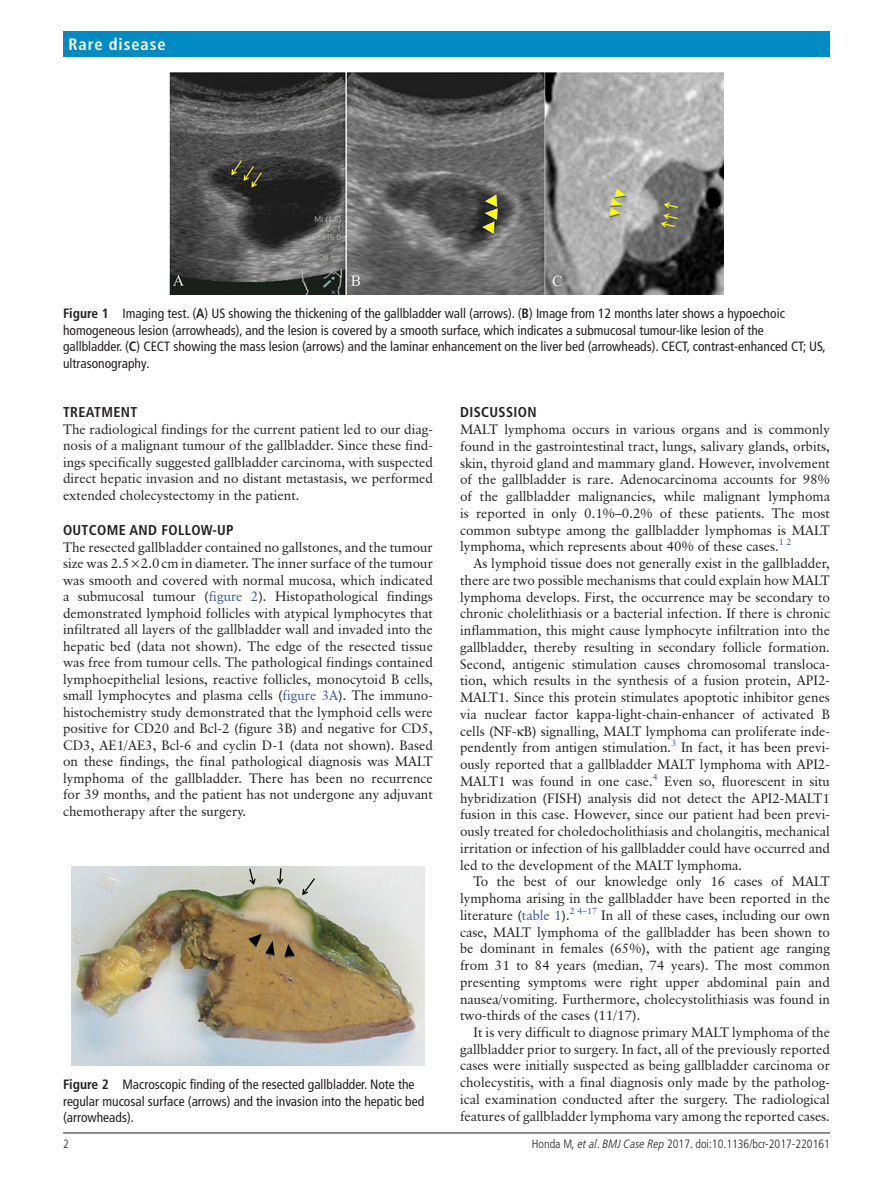
<style>
.page{position:relative;width:893px;height:1191px;background:#fff}
.page>*{position:absolute;margin:0;border:0;box-sizing:border-box;transform-origin:0 0}
.t1{font:700 condensed 16.5px "Frutiger LT Pro";color:#fff}
.t2{font:700 condensed 14.25px "Frutiger LT Pro";letter-spacing:.025em;color:#231f20}
.t3{font:13.5px/16.8px "Classical Garamond BT";color:#231f20;text-align:justify}
.t4{font:condensed 13.5px/16.5px "Frutiger LT Pro";color:#231f20}
.t5{font:300 condensed 12px "Frutiger LT Pro";color:#231f20}
.t6{font:9px "Classical Garamond BT";color:#3853a3}
.s1{font-weight:700}
.s2{color:#3853a3}
.s3{font-style:italic}
</style>
<div class="page">
<hr style="left:63px;top:1132px;width:767px;height:1px;background:#231f20">
<div style="left:63px;top:31px;width:767px;height:25px;background:#008bc5"></div>
<img style="left:170px;top:72px;width:553px;height:222px">
<img style="left:72px;top:866px;width:352px;height:199px">
<p class="t1" style="left:69px;top:34px;width:99px">RARE DISEASE</p>
<p class="t4" style="left:63px;top:305px;width:764px"><span class="s1">FIGURE 1</span> Imaging test. (<span class="s1">A</span>) US showing the thickening of the gallbladder wall (arrows). (<span class="s1">B</span>) Image from 12 months later shows a hypoechoic homogeneous lesion (arrowheads), and the lesion is covered by a smooth surface, which indicates a submucosal tumour-like lesion of the gallbladder. (<span class="s1">C</span>) CECT showing the mass lesion (arrows) and the laminar enhancement on the liver bed (arrowheads). CECT, contrast-enhanced CT; US, ultrasonography.</p>
<p class="t2" style="left:63px;top:404px;width:76px">TREATMENT</p>
<p class="t3" style="left:63px;top:421px;width:371px">The radiological findings for the current patient led to our diag&shy;nosis of a malignant tumour of the gallbladder. Since these find&shy;ings specifically suggested gallbladder carcinoma, with suspected direct hepatic invasion and no distant metastasis, we performed extended cholecystectomy in the patient.</p>
<p class="t2" style="left:63px;top:522px;width:172px">OUTCOME AND FOLLOW-UP</p>
<p class="t3" style="left:63px;top:538px;width:371px">The resected gallbladder contained no gallstones, and the tumour size was 2.5×2.0cm in diameter. The inner surface of the tumour was smooth and covered with normal mucosa, which indicated a submucosal tumour (<span class="s2">figure 2</span>). Histopathological findings demonstrated lymphoid follicles with atypical lymphocytes that infiltrated all layers of the gallbladder wall and invaded into the hepatic bed (data not shown). The edge of the resected tissue was free from tumour cells. The pathological findings contained lymphoepithelial lesions, reactive follicles, monocytoid B cells, small lymphocytes and plasma cells (<span class="s2">figure 3A</span>). The immuno&shy;histochemistry study demonstrated that the lymphoid cells were positive for CD20 and Bcl-2 (figure 3B) and negative for CD5, CD3, AE1/AE3, Bcl-6 and cyclin D-1 (data not shown). Based on these findings, the final pathological diagnosis was MALT lymphoma of the gallbladder. There has been no recurrence for 39 months, and the patient has not undergone any adjuvant chemotherapy after the surgery.</p>
<p class="t4" style="left:63px;top:1076px;width:363px"><span class="s1">FIGURE 2</span> Macroscopic finding of the resected gallbladder. Note the regular mucosal surface (arrows) and the invasion into the hepatic bed (arrowheads).</p>
<p class="t2" style="left:460px;top:404px;width:78px">DISCUSSION</p>
<p class="t3" style="left:460px;top:421px;width:371px">MALT lymphoma occurs in various organs and is commonly found in the gastrointestinal tract, lungs, salivary glands, orbits, skin, thyroid gland and mammary gland. However, involvement of the gallbladder is rare. Adenocarcinoma accounts for 98% of the gallbladder malignancies, while malignant lymphoma is reported in only 0.1%–0.2% of these patients. The most common subtype among the gallbladder lymphomas is MALT lymphoma, which represents about 40% of these cases.<sup>1</sup> <sup>2</sup></p>
<p class="t3" style="left:460px;top:555px;width:371px;text-indent:14px">As lymphoid tissue does not generally exist in the gallbladder, there are two possible mechanisms that could explain how MALT lymphoma develops. First, the occurrence may be secondary to chronic cholelithiasis or a bacterial infection. If there is chronic inflammation, this might cause lymphocyte infiltration into the gallbladder, thereby resulting in secondary follicle formation.<br>Second, antigenic stimulation causes chromosomal transloca&shy;tion, which results in the synthesis of a fusion protein, API2- MALT1. Since this protein stimulates apoptotic inhibitor genes via nuclear factor kappa-light-chain-enhancer of activated B cells (NF- B) signalling, MALT lymphoma can proliferate inde&shy;pendently from antigen stimulation.<sup>3</sup> In fact, it has been previ&shy;ously reported that a gallbladder MALT lymphoma with API2- MALT1 was found in one case.</p>
<p class="t6" style="left:653px;top:771px;width:6px">4</p>
<p class="t3" style="left:460px;top:772px;width:371px;text-indent:204px">Even so, fluorescent in situ hybridization (FISH) analysis did not detect the API2-MALT1 fusion in this case. However, since our patient had been previ&shy;ously treated for choledocholithiasis and cholangitis, mechanical irritation or infection of his gallbladder could have occurred and led to the development of the MALT lymphoma.</p>
<p class="t3" style="left:460px;top:873px;width:371px;text-indent:13px">To the best of our knowledge only 16 cases of MALT lymphoma arising in the gallbladder have been reported in the literature (<span class="s2">table 1</span>).</p>
<p class="t6" style="left:570px;top:905px;width:29px">2 4–17</p>
<p class="t3" style="left:460px;top:906px;width:371px;text-indent:141px">In all of these cases, including our own case, MALT lymphoma of the gallbladder has been shown to be dominant in females (65%), with the patient age ranging from 31 to 84 years (median, 74 years). The most common presenting symptoms were right upper abdominal pain and nausea/vomiting. Furthermore, cholecystolithiasis was found in two-thirds of the cases (11/17).</p>
<p class="t3" style="left:460px;top:1023px;width:371px;text-indent:14px">It is very difficult to diagnose primary MALT lymphoma of the gallbladder prior to surgery. In fact, all of the previously reported cases were initially suspected as being gallbladder carcinoma or cholecystitis, with a final diagnosis only made by the patholog&shy;ical examination conducted after the surgery. The radiological features of gallbladder lymphoma vary among the reported cases.</p>
<p class="t5" style="left:63px;top:1136px;width:7px">2</p>
<p class="t5" style="left:532px;top:1136px;width:300px">Honda M<span class="s3">, et al</span>. <span class="s3">BMJ Case Rep</span> 2017. doi:10.1136/bcr-2017-220161</p>
</div>
